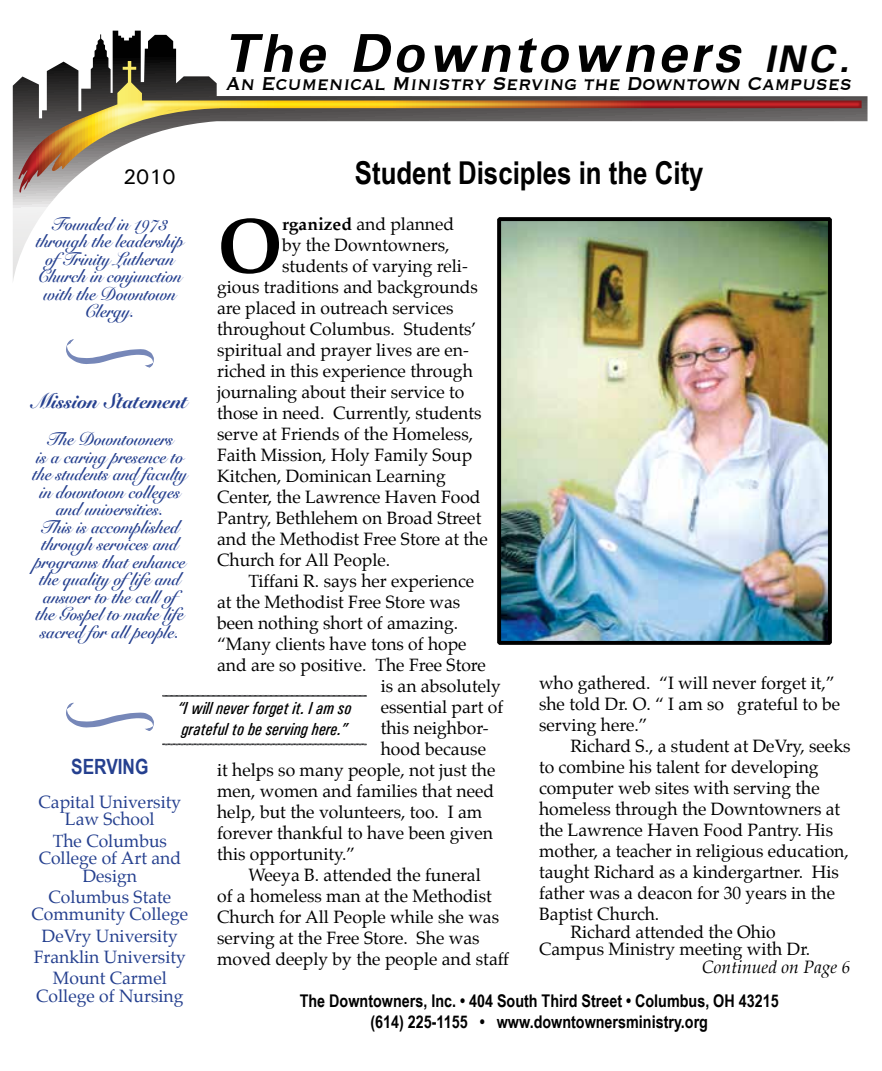
<style>
.page{position:relative;width:882px;height:1071px;background:#fff}
.page>*{position:absolute;margin:0;border:0;box-sizing:border-box;transform-origin:0 0}
.t1{font:700 77.88px "Palatino";color:#000}
.t2{font:italic 700 54.95px "Univers";color:#010101}
.t3{font:700 31.5px "Arial Narrow";color:#000}
.t4{font:24.15px "Copperplate";color:#010101;scale:.88 1}
.t5{font:900 21px "Snell Roundhand";color:#25408f;scale:.9 1}
.t6{font:700 21px "Arial Narrow";color:#25408f}
.t7{font:500 21px "Univers";color:#000}
.t8{font:700 18.38px/17.5px "Snell Roundhand";color:#25408f;text-align:center;scale:.9 1}
.t9{font:17.5px/21px "Palatino";color:#000}
.t10{font:17.5px/17.5px "Palatino";color:#25408f;text-align:center}
.t11{font:700 17.5px/21px "Arial Narrow";color:#000;text-align:center}
.t12{font:italic 500 condensed 17.5px/21px "Univers";color:#000}
.t13{font:italic 17.5px "Palatino";color:#000}
.s1{font-size:38.5px}
.s2{font-weight:700}
</style>
<div class="page">
<svg style="left:13px;top:31px;width:164px;height:249px"></svg>
<img style="left:204px;top:76px;width:664px;height:47px">
<img style="left:197px;top:76px;width:7px;height:48px">
<img style="left:12px;top:62px;width:185px;height:159px">
<img style="left:502px;top:222px;width:325px;height:418px">
<div style="left:497px;top:217px;width:335px;height:428px;border:4px solid #000"></div>
<svg style="left:66px;top:339px;width:88px;height:29px"></svg>
<svg style="left:66px;top:703px;width:88px;height:28px"></svg>
<svg style="left:162px;top:695px;width:205px;height:2px"></svg>
<svg style="left:162px;top:743px;width:205px;height:3px"></svg>
<h2 class="t2" style="left:223px;top:19px;width:638px">The Downtowners <span class="s1">INC.</span></h2>
<p class="t7" style="left:123px;top:164px;width:54px">2010</p>
<h3 class="t4" style="left:226px;top:68px;width:716px">An Ecumenical Ministry Serving the Downtown Campuses</h3>
<h3 class="t3" style="left:355px;top:149px;width:350px">Student Disciples in the City</h3>
<p class="t8" style="left:36px;top:216px;width:165px">Founded in 1973 through the leadership ofTrinity Lutheran<br>Church in conjunction with the Downtown<br>Clergy.</p>
<h1 class="t1" style="left:217px;top:179px;width:66px">O</h1>
<p class="t9" style="left:282px;top:214px;width:174px"><span class="s2">rganized</span> and planned</p>
<p class="t9" style="left:282px;top:235px;width:169px">by the Downtowners,</p>
<p class="t9" style="left:282px;top:256px;width:187px">students of varying reli-</p>
<p class="t9" style="left:217px;top:277px;width:262px">gious traditions and backgrounds</p>
<p class="t9" style="left:217px;top:298px;width:238px">are placed in outreach services</p>
<p class="t9" style="left:217px;top:319px;width:261px">throughout Columbus. Students’</p>
<p class="t9" style="left:217px;top:340px;width:253px">spiritual and prayer lives are en-</p>
<p class="t9" style="left:217px;top:361px;width:257px">riched in this experience through</p>
<p class="t9" style="left:217px;top:382px;width:249px">journaling about their service to</p>
<p class="t9" style="left:217px;top:403px;width:266px">those in need. Currently, students</p>
<p class="t9" style="left:217px;top:424px;width:258px">serve at Friends of the Homeless,</p>
<p class="t9" style="left:217px;top:445px;width:257px">Faith Mission, Holy Family Soup</p>
<p class="t9" style="left:217px;top:466px;width:230px">Kitchen, Dominican Learning</p>
<p class="t9" style="left:217px;top:487px;width:265px">Center, the Lawrence Haven Food</p>
<p class="t9" style="left:217px;top:508px;width:266px">Pantry, Bethlehem on Broad Street</p>
<p class="t9" style="left:217px;top:529px;width:272px">and the Methodist Free Store at the</p>
<p class="t9" style="left:217px;top:550px;width:175px">Church for All People.</p>
<p class="t9" style="left:249px;top:571px;width:227px">Tiffani R. says her experience</p>
<p class="t9" style="left:217px;top:592px;width:245px">at the Methodist Free Store was</p>
<p class="t9" style="left:217px;top:613px;width:243px">been nothing short of amazing.</p>
<p class="t9" style="left:217px;top:634px;width:251px">“Many clients have tons of hope</p>
<p class="t9" style="left:217px;top:655px;width:270px">and are so positive. The Free Store</p>
<p class="t9" style="left:381px;top:676px;width:122px">is an absolutely</p>
<p class="t9" style="left:381px;top:697px;width:124px">essential part of</p>
<p class="t9" style="left:381px;top:718px;width:110px">this neighbor-</p>
<p class="t9" style="left:381px;top:739px;width:107px">hood because</p>
<p class="t9" style="left:217px;top:760px;width:280px">it helps so many people, not just the</p>
<p class="t9" style="left:217px;top:781px;width:279px">men, women and families that need</p>
<p class="t9" style="left:217px;top:802px;width:267px">help, but the volunteers, too. I am</p>
<p class="t9" style="left:217px;top:823px;width:277px">forever thankful to have been given</p>
<p class="t9" style="left:217px;top:844px;width:139px">this opportunity.”</p>
<p class="t9" style="left:249px;top:865px;width:234px">Weeya B. attended the funeral</p>
<p class="t9" style="left:217px;top:886px;width:276px">of a homeless man at the Methodist</p>
<p class="t9" style="left:217px;top:907px;width:284px">Church for All People while she was</p>
<p class="t9" style="left:217px;top:928px;width:264px">serving at the Free Store. She was</p>
<p class="t9" style="left:217px;top:949px;width:293px">moved deeply by the people and staff</p>
<p class="t5" style="left:33px;top:388px;width:173px">Mission Statement</p>
<p class="t8" style="left:33px;top:431px;width:180px">The Downtowners<br>is a caring presence to the students and faculty in downtown colleges and universities.<br>This is accomplished through services and programs that enhance the quality oflife and answer to the call of the Gospel to make life sacred for all people.</p>
<p class="t9" style="left:539px;top:673px;width:303px">who gathered. “I will never forget it,” she told Dr. O. “ I am so grateful to be serving here.”</p>
<p class="t9" style="left:539px;top:736px;width:313px;text-indent:32px">Richard S., a student at DeVry, seeks to combine his talent for developing computer web sites with serving the homeless through the Downtowners at the Lawrence Haven Food Pantry. His mother, a teacher in religious education, taught Richard as a kindergartner. His father was a deacon for 30 years in the Baptist Church.</p>
<p class="t9" style="left:539px;top:923px;width:273px;line-height:17.5px;text-align:center">Richard attended the Ohio<br>Campus Ministry meeting with Dr.</p>
<p class="t12" style="left:178px;top:698px;width:175px">“I will never forget it. I am so grateful to be serving here.”</p>
<p class="t6" style="left:71px;top:750px;width:79px">SERVING</p>
<p class="t10" style="left:39px;top:793px;width:144px">Capital University<br>Law School</p>
<p class="t10" style="left:39px;top:832px;width:144px">The Columbus<br>College of Art and<br>Design</p>
<p class="t10" style="left:31px;top:888px;width:158px">Columbus State<br>Community College</p>
<p class="t10" style="left:34px;top:925px;width:154px;line-height:21.3px">DeVry University<br>Franklin University<br>Mount Carmel</p>
<p class="t10" style="left:36px;top:987px;width:149px">College of Nursing</p>
<p class="t13" style="left:702px;top:954px;width:150px">Continued on Page 6</p>
<p class="t11" style="left:300px;top:990px;width:480px">The Downtowners, Inc. • 404 South Third Street • Columbus, OH 43215 (614) 225-1155 • www.downtownersministry.org</p>
</div>
